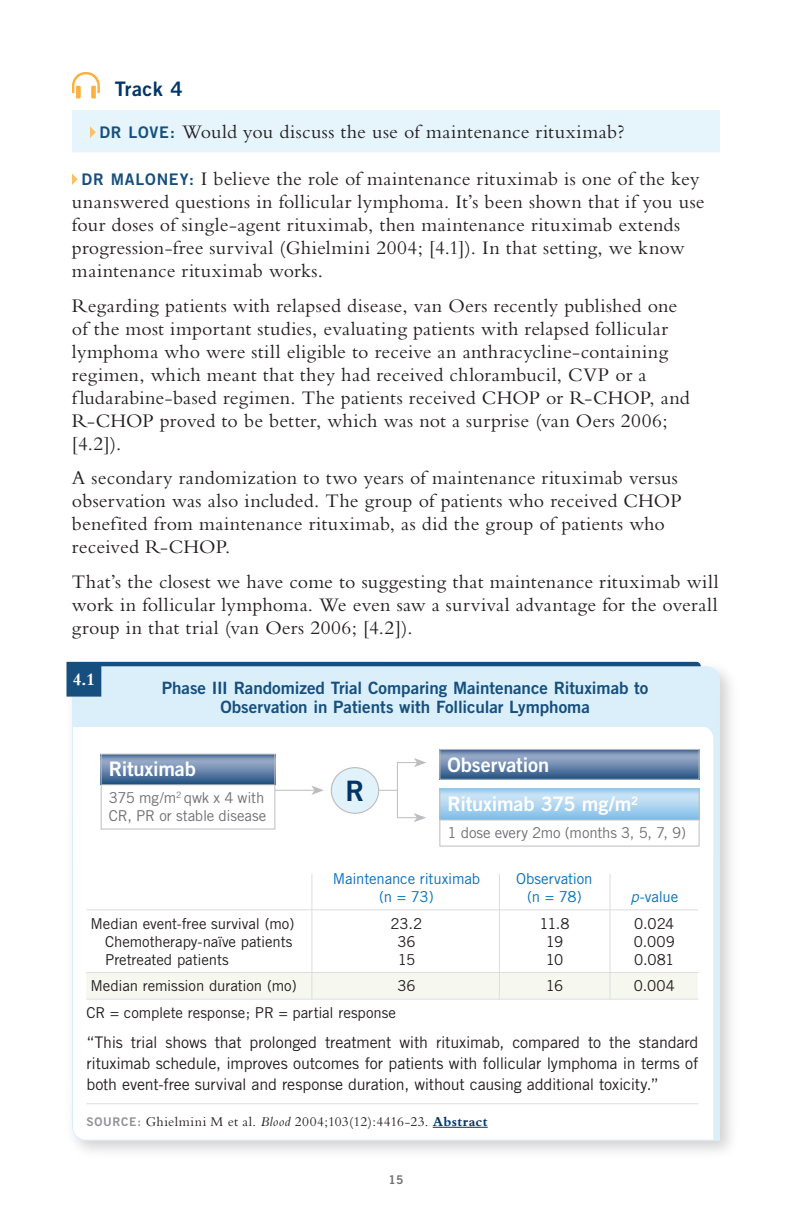
<style>
.page{position:relative;width:792px;height:1224px;background:#fff}
.page>*{position:absolute;margin:0;border:0;box-sizing:border-box;transform-origin:0 0}
.t1{font:28.2px "Trade Gothic LT Std Bd 2";color:#003667}
.t2{font:20px/23px "Bembo RTP Std";letter-spacing:.01em;color:#231f20}
.t3{font:20px/39.8px "Trade Gothic LT Std Bd 2";letter-spacing:-.01em;color:#fff}
.t4{font:20px "Trade Gothic LT Std Bd 2";letter-spacing:.015em;color:#003667}
.t5{font:700 18px "Bembo RTP Std";color:#fff}
.t6{font:17px/19px "Trade Gothic LT Std Bd 2";color:#164f7e;text-align:center}
.t7{font:16px/21px "Trade Gothic LT Std";letter-spacing:-.01em;color:#231f20;text-align:justify}
.t8{font:15px "Trade Gothic LT Std";letter-spacing:-.005em;color:#231f20}
.t9{font:15px/18px "Trade Gothic LT Std";letter-spacing:-.01em;color:#717074}
.t10{font:15px "Trade Gothic LT Std";letter-spacing:-.01em;color:#0072bc}
.t11{font:14px "Bembo RTP Std";letter-spacing:.035em;color:#231f20}
.t12{font:12px "Trade Gothic LT Std Bd 2";color:#717074}
.s1{font-family:"Trade Gothic LT Std Bd 2";font-size:16px;color:#164f7e}
.s2{font-style:italic}
.s3{font-family:"Trade Gothic LT Std Bd 2";font-size:12px;color:#919295}
.s4{font-weight:700;color:#003667}
</style>
<div class="page">
<div style="left:63px;top:658px;width:677px;height:504px;background:#231f20;opacity:.2"></div>
<svg style="left:72px;top:666px;width:648px;height:474px"></svg>
<svg style="left:66px;top:662px;width:635px;height:35px;background:#b9d3e4"></svg>
<svg style="left:441px;top:751px;width:257px;height:27px;background:#6885aa"></svg>
<svg style="left:441px;top:791px;width:257px;height:28px;background:#a9d3ef"></svg>
<svg style="left:103px;top:756px;width:170px;height:28px;background:#6583a9"></svg>
<div style="left:72px;top:110px;width:648px;height:42px;background:#e6f4fb"></div>
<svg style="left:72px;top:72px;width:28px;height:26px"></svg>
<svg style="left:90px;top:126px;width:6px;height:12px"></svg>
<svg style="left:72px;top:173px;width:6px;height:12px"></svg>
<div style="left:86px;top:972px;width:612px;height:27px;background:#f6f8f0"></div>
<hr style="left:86px;top:909px;width:612px;height:1px;background:#dcdddf">
<hr style="left:86px;top:972px;width:612px;height:1px;background:#dcdddf">
<hr style="left:86px;top:999px;width:612px;height:1px;background:#dcdddf">
<hr style="left:86px;top:1103px;width:612px;height:1px;background:#dcdddf">
<hr style="left:433px;top:1127px;width:55px;height:1px;background:#003667">
<div style="left:397px;top:762px;width:21px;height:56px;border:1px solid #bcbdc0"></div>
<svg style="left:414px;top:758px;width:12px;height:9px"></svg>
<svg style="left:414px;top:813px;width:12px;height:9px"></svg>
<svg style="left:379px;top:790px;width:18px;height:1px"></svg>
<div style="left:439px;top:749px;width:261px;height:31px;border:1px solid #bcbdc0"></div>
<hr style="left:440px;top:819px;width:259px;height:1px;background:#bcbdc0">
<div style="left:439px;top:789px;width:261px;height:58px;border:1px solid #bcbdc0"></div>
<div style="left:331px;top:768px;width:48px;height:45px;background:#e1f2fb;border-radius:50%"></div>
<div style="left:331px;top:767px;width:48px;height:47px;border:1px solid #bcbdc0;border-radius:50%"></div>
<hr style="left:311px;top:874px;width:1px;height:125px;background:#dcdddf">
<hr style="left:499px;top:874px;width:1px;height:125px;background:#dcdddf">
<hr style="left:610px;top:874px;width:1px;height:125px;background:#dcdddf">
<hr style="left:102px;top:784px;width:172px;height:1px;background:#bcbdc0">
<div style="left:101px;top:754px;width:174px;height:76px;border:1px solid #bcbdc0"></div>
<hr style="left:275px;top:790px;width:40px;height:1px;background:#bcbdc0">
<svg style="left:311px;top:786px;width:13px;height:9px"></svg>
<p class="t4" style="left:115px;top:76px;width:69px">Track 4</p>
<p class="t2" style="left:99px;top:120px;width:527px"><span class="s1">DR LOVE:</span> Would you discuss the use of maintenance rituximab?</p>
<p class="t2" style="left:72px;top:167px;width:634px;text-indent:10px"><span class="s1">DR MALONEY:</span> I believe the role of maintenance rituximab is one of the key unanswered questions in follicular lymphoma. It’s been shown that if you use four doses of single-agent rituximab, then maintenance rituximab extends progression-free survival (Ghielmini 2004; [4.1]). In that setting, we know maintenance rituximab works.</p>
<p class="t2" style="left:72px;top:293px;width:619px">Regarding patients with relapsed disease, van Oers recently published one of the most important studies, evaluating patients with relapsed follicular lymphoma who were still eligible to receive an anthracycline-containing regimen, which meant that they had received chlorambucil, CVP or a fludarabine-based regimen. The patients received CHOP or R-CHOP, and R-CHOP proved to be better, which was not a surprise (van Oers 2006; [4.2]).</p>
<p class="t2" style="left:72px;top:466px;width:611px">A secondary randomization to two years of maintenance rituximab versus observation was also included. The group of patients who received CHOP benefited from maintenance rituximab, as did the group of patients who received R-CHOP.</p>
<p class="t2" style="left:72px;top:569px;width:648px;text-align:justify">That’s the closest we have come to suggesting that maintenance rituximab will work in follicular lymphoma. We even saw a survival advantage for the overall group in that trial (van Oers 2006; [4.2]).</p>
<p class="t5" style="left:73px;top:670px;width:24px">4.1</p>
<p class="t6" style="left:162px;top:678px;width:488px">Phase III Randomized Trial Comparing Maintenance Rituximab to<br>Observation in Patients with Follicular Lymphoma</p>
<p class="t3" style="left:109px;top:749px;width:89px">Rituximab</p>
<p class="t9" style="left:109px;top:789px;width:159px">375 mg/m<sup>2</sup> qwk x 4 with<br>CR, PR or stable disease</p>
<h1 class="t1" style="left:345px;top:773px;width:20px">R</h1>
<p class="t3" style="left:448px;top:744px;width:192px">Observation<br>Rituximab 375 mg/m<sup>2</sup></p>
<p class="t9" style="left:448px;top:824px;width:240px">1 dose every 2mo (months 3, 5, 7, 9)</p>
<p class="t10" style="left:333px;top:870px;width:149px">Maintenance rituximab</p>
<p class="t10" style="left:516px;top:870px;width:78px">Observation</p>
<p class="t10" style="left:379px;top:888px;width:56px">(n = 73)</p>
<p class="t10" style="left:527px;top:888px;width:56px">(n = 78)</p>
<p class="t10" style="left:630px;top:888px;width:49px"><span class="s2">p</span>-value</p>
<p class="t8" style="left:91px;top:914px;width:205px">Median event-free survival (mo)</p>
<p class="t8" style="left:391px;top:914px;width:33px">23.2</p>
<p class="t8" style="left:539px;top:914px;width:32px">11.8</p>
<p class="t8" style="left:634px;top:914px;width:42px">0.024</p>
<p class="t8" style="left:105px;top:932px;width:189px">Chemotherapy-naïve patients</p>
<p class="t8" style="left:397px;top:932px;width:20px">36</p>
<p class="t8" style="left:546px;top:932px;width:19px">19</p>
<p class="t8" style="left:634px;top:932px;width:43px">0.009</p>
<p class="t8" style="left:105px;top:950px;width:125px">Pretreated patients</p>
<p class="t8" style="left:398px;top:950px;width:19px">15</p>
<p class="t8" style="left:546px;top:950px;width:19px">10</p>
<p class="t8" style="left:634px;top:950px;width:42px">0.081</p>
<p class="t8" style="left:91px;top:977px;width:208px">Median remission duration (mo)</p>
<p class="t8" style="left:397px;top:977px;width:20px">36</p>
<p class="t8" style="left:546px;top:977px;width:19px">16</p>
<p class="t8" style="left:634px;top:977px;width:43px">0.004</p>
<p class="t8" style="left:86px;top:1004px;width:311px">CR = complete response; PR = partial response</p>
<p class="t7" style="left:86px;top:1031px;width:614px">“This trial shows that prolonged treatment with rituximab, compared to the standard rituximab schedule, improves outcomes for patients with follicular lymphoma in terms of both event-free survival and response duration, without causing additional toxicity.”</p>
<p class="t11" style="left:86px;top:1113px;width:403px"><span class="s3">SOURCE:</span> Ghielmini M et al. <span class="s2">Blood</span> 2004;103(12):4416-23. <span class="s4">Abstract</span></p>
<p class="t12" style="left:389px;top:1172px;width:16px">15</p>
</div>
